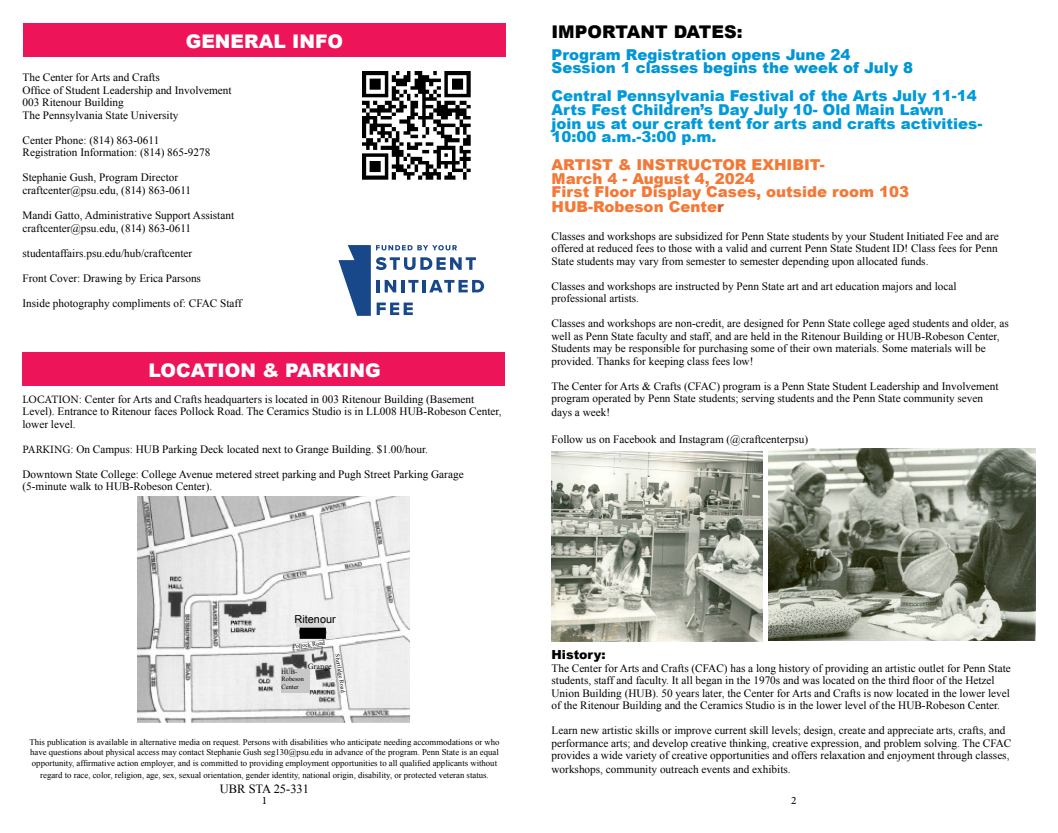
<style>
.page{position:relative;width:1058px;height:833px;background:#fff}
.page>*{position:absolute;margin:0;border:0;box-sizing:border-box;transform-origin:0 0}
.t1{font:900 18.75px "Arial";color:#fff}
.t2{font:900 17.5px "Arial";color:#000}
.t3{font:900 15px/13.8px "Arial";color:#009ada}
.t4{font:900 15px/14.1px "Arial";color:#f47836}
.t5{font:900 15px/13.8px "Arial";color:#0096d6}
.t6{font:12.5px "Times New Roman";color:#000}
.t7{font:900 12.5px "Arial";color:#000}
.t8{font:11.25px/12.5px "Times New Roman";color:#000}
.t9{font:11.25px "Minion Pro";color:#000}
.t10{font:10.88px "Arial";color:#000}
.t11{font:8.75px/10.5px "Times New Roman";color:#000;text-align:justify}
.t12{font:8.12px "Minion Pro";letter-spacing:-.01em;color:#000}
.t13{font:6.38px/7.6px "Times New Roman";color:#000}
.t14{font:6px "Times New Roman";color:#000}
.s1{font-family:"Minion Pro"}
.s2{color:#cf602d}
</style>
<div class="page">
<div style="left:23px;top:23px;width:483px;height:34px;background:#ed145a"></div>
<div style="left:22px;top:352px;width:483px;height:33px;background:#ed145a"></div>
<img style="left:362px;top:71px;width:109px;height:109px">
<img style="left:138px;top:496px;width:271px;height:226px">
<div style="left:300px;top:627px;width:26px;height:11px;border:5px solid #000"></div>
<div style="left:296px;top:618px;width:28px;height:8px;background:#d6d7d6"></div>
<svg style="left:293px;top:634px;width:81px;height:68px"></svg>
<div style="left:282px;top:669px;width:28px;height:23px;background:#c7c8c7"></div>
<svg style="left:338px;top:245px;width:146px;height:71px"></svg>
<img style="left:551px;top:451px;width:211px;height:190px">
<img style="left:768px;top:448px;width:267px;height:192px">
<h1 class="t1" style="left:186px;top:28px;width:159px">GENERAL INFO</h1>
<p class="t8" style="left:22px;top:71px;width:211px">The Center for Arts and Crafts<br>Office of Student Leadership and Involvement 003 Ritenour Building<br>The Pennsylvania State University</p>
<p class="t8" style="left:22px;top:134px;width:189px">Center Phone: (814) 863-0611<br>Registration Information: (814) 865-9278</p>
<p class="t8" style="left:22px;top:171px;width:170px">Stephanie Gush, Program Director craftcenter@psu.edu, (814) 863-0611</p>
<p class="t8" style="left:22px;top:209px;width:213px">Mandi Gatto, Administrative Support Assistant craftcenter@psu.edu, (814) 863-0611</p>
<p class="t8" style="left:22px;top:246px;width:171px">studentaffairs.psu.edu/hub/craftcenter</p>
<p class="t8" style="left:22px;top:271px;width:180px">Front Cover: Drawing by Erica Parsons</p>
<p class="t8" style="left:22px;top:296px;width:221px">Inside photography compliments of: CFAC Staff</p>
<h1 class="t1" style="left:148px;top:356px;width:234px">LOCATION &amp; PARKING</h1>
<p class="t8" style="left:22px;top:392px;width:480px"><span class="s1">LOCATION</span>: Center for Arts and Crafts headquarters is located in 003 Ritenour Building (Basement<br>Level). Entrance to Ritenour faces Pollock Road. The Ceramics Studio is in LL008 HUB-Robeson Center, lower level.</p>
<p class="t8" style="left:22px;top:442px;width:407px"><span class="s1">PARKING</span>: On Campus: HUB Parking Deck located next to Grange Building. $1.00/hour.</p>
<p class="t8" style="left:22px;top:467px;width:442px">Downtown State College: College Avenue metered street parking and Pugh Street Parking Garage (5-minute walk to HUB-Robeson Center).</p>
<h2 class="t2" style="left:551px;top:19px;width:193px">IMPORTANT DATES:</h2>
<h3 class="t5" style="left:551px;top:47px;width:363px">Program Registration opens June 24<br>Session 1 classes begins the week of July 8</h3>
<h3 class="t3" style="left:551px;top:88px;width:432px">Central Pennsylvania Festival of the Arts July 11-14<br>Arts Fest Children’s Day July 10- Old Main Lawn<br>join us at our craft tent for arts and crafts activities-10:00 a.m.-3:00 p.m.</h3>
<h3 class="t4" style="left:551px;top:157px;width:359px">ARTIST &amp; INSTRUCTOR EXHIBIT-<br>March 4 - August 4, 2024<br>First Floor Display Cases, outside room 103<br>HUB-Robeson Cente<span class="s2">r</span></h3>
<p class="t8" style="left:551px;top:229px;width:449px;text-align:justify">Classes and workshops are subsidized for Penn State students by your Student Initiated Fee and are offered at reduced fees to those with a valid and current Penn State Student ID! Class fees for Penn State students may vary from semester to semester depending upon allocated funds.</p>
<p class="t8" style="left:551px;top:279px;width:406px">Classes and workshops are instructed by Penn State art and art education majors and local professional artists.</p>
<p class="t8" style="left:551px;top:317px;width:459px">Classes and workshops are non-credit, are designed for Penn State college aged students and older, as well as Penn State faculty and staff, and are held in the Ritenour Building or HUB-Robeson Center, Students may be responsible for purchasing some of their own materials. Some materials will be provided. Thanks for keeping class fees low!</p>
<p class="t8" style="left:551px;top:379px;width:448px;line-height:13px">The Center for Arts &amp; Crafts (CFAC) program is a Penn State Student Leadership and Involvement program operated by Penn State students; serving students and the Penn State community seven days a week!</p>
<p class="t8" style="left:551px;top:432px;width:258px">Follow us on Facebook and Instagram (@craftcenterpsu)</p>
<p class="t10" style="left:294px;top:612px;width:43px">Ritenour</p>
<p class="t14" style="left:292px;top:642px;width:34px;rotate:-7deg">Pollock Road</p>
<p class="t14" style="left:341px;top:653px;width:40px;rotate:81deg">Shortlidge Road</p>
<p class="t7" style="left:551px;top:645px;width:56px">History:</p>
<p class="t8" style="left:551px;top:661px;width:461px">The Center for Arts and Crafts (CFAC) has a long history of providing an artistic outlet for Penn State students, staff and faculty. It all began in the 1970s and was located on the third floor of the Hetzel Union Building (HUB). 50 years later, the Center for Arts and Crafts is now located in the lower level of the Ritenour Building and the Ceramics Studio is in the lower level of the HUB-Robeson Center.</p>
<p class="t8" style="left:551px;top:723px;width:461px;line-height:12.9px">Learn new artistic skills or improve current skill levels; design, create and appreciate arts, crafts, and performance arts; and develop creative thinking, creative expression, and problem solving. The CFAC provides a wide variety of creative opportunities and offers relaxation and enjoyment through classes, workshops, community outreach events and exhibits.</p>
<p class="t12" style="left:308px;top:661px;width:25px">Grange</p>
<p class="t13" style="left:282px;top:667px;width:24px">HUB-<br>Robeson<br>Center</p>
<p class="t11" style="left:29px;top:736px;width:472px">This publication is available in alternative media on request. Persons with disabilities who anticipate needing accommodations or who have questions about physical access may contact Stephanie Gush seg130@psu.edu in advance of the program. Penn State is an equal opportunity, affirmative action employer, and is committed to providing employment opportunities to all qualified applicants without</p>
<p class="t11" style="left:40px;top:769px;width:450px">regard to race, color, religion, age, sex, sexual orientation, gender identity, national origin, disability, or protected veteran status.</p>
<p class="t6" style="left:220px;top:780px;width:91px">UBR STA 25-331</p>
<p class="t9" style="left:262px;top:792px;width:7px">1</p>
<p class="t9" style="left:791px;top:792px;width:7px">2</p>
</div>
